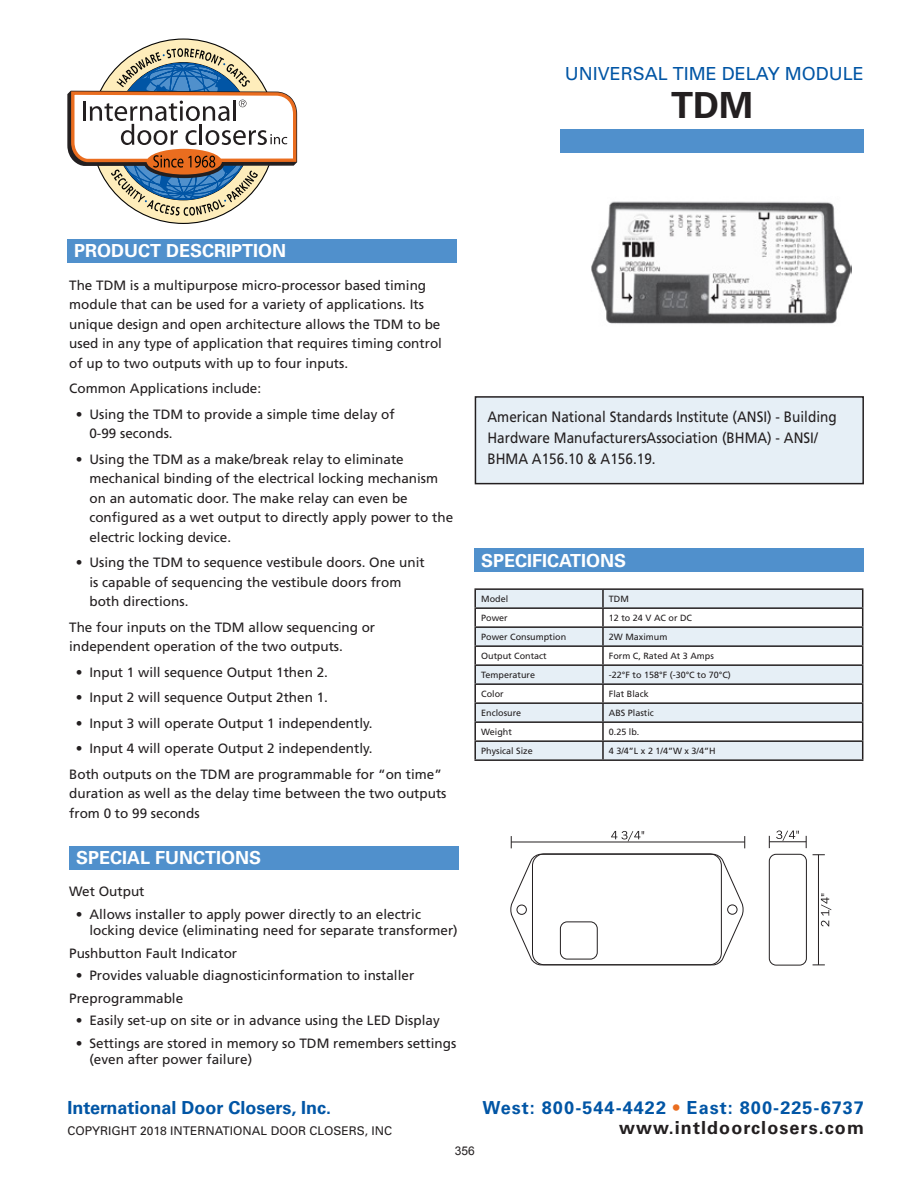
<style>
.page{position:relative;width:918px;height:1188px;background:#fff}
.page>*{position:absolute;margin:0;border:0;box-sizing:border-box;transform-origin:0 0}
.t1{font:700 36px "Univers";color:#231f20}
.t2{font:700 18px "Univers";color:#fff}
.t3{font:700 18px "Univers";letter-spacing:.06em;color:#0155a5}
.t4{font:700 18px "Univers";color:#0155a5}
.t5{font:18px "Univers";color:#0155a5}
.t6{font:700 18px "Univers";letter-spacing:.06em;color:#231f20}
.t7{font:15px/21px "Frutiger";color:#231f20;scale:.9 1}
.t8{font:13.5px/19.5px "Frutiger";color:#231f20}
.t9{font:12px "Univers";color:#231f20}
.t10{font:12px "Arial";color:#231f20}
.t11{font:9px "Frutiger";color:#231f20}
.s1{color:#ea6d1f}
</style>
<div class="page">
<div style="left:92px;top:40px;width:183px;height:183px;background:#feedbb;border-radius:50%"></div>
<svg style="left:67px;top:48px;width:231px;height:168px"></svg>
<div style="left:67px;top:239px;width:390px;height:24px;background:#5090cc"></div>
<div style="left:69px;top:846px;width:390px;height:23px;background:#5090cc"></div>
<img style="left:591px;top:201px;width:261px;height:123px">
<svg style="left:476px;top:590px;width:386px;height:169px;fill:#e6eff6"></svg>
<hr style="left:474px;top:588px;width:129px;height:2px;background:#231f20">
<hr style="left:603px;top:588px;width:260px;height:2px;background:#231f20">
<hr style="left:474px;top:607px;width:129px;height:2px;background:#231f20">
<hr style="left:603px;top:607px;width:260px;height:2px;background:#231f20">
<hr style="left:474px;top:626px;width:129px;height:2px;background:#231f20">
<hr style="left:603px;top:626px;width:260px;height:2px;background:#231f20">
<hr style="left:474px;top:645px;width:129px;height:2px;background:#231f20">
<hr style="left:603px;top:645px;width:260px;height:2px;background:#231f20">
<hr style="left:474px;top:664px;width:129px;height:2px;background:#231f20">
<hr style="left:603px;top:664px;width:260px;height:2px;background:#231f20">
<hr style="left:474px;top:683px;width:129px;height:2px;background:#231f20">
<hr style="left:603px;top:683px;width:260px;height:2px;background:#231f20">
<hr style="left:474px;top:702px;width:129px;height:2px;background:#231f20">
<hr style="left:603px;top:702px;width:260px;height:2px;background:#231f20">
<hr style="left:474px;top:721px;width:129px;height:2px;background:#231f20">
<hr style="left:603px;top:721px;width:260px;height:2px;background:#231f20">
<hr style="left:474px;top:740px;width:129px;height:2px;background:#231f20">
<svg style="left:474px;top:590px;width:2px;height:169px"></svg>
<hr style="left:603px;top:740px;width:260px;height:2px;background:#231f20">
<svg style="left:602px;top:590px;width:2px;height:169px"></svg>
<svg style="left:862px;top:590px;width:1px;height:169px"></svg>
<hr style="left:474px;top:759px;width:129px;height:2px;background:#231f20">
<hr style="left:603px;top:759px;width:260px;height:2px;background:#231f20">
<div style="left:474px;top:549px;width:390px;height:23px;background:#5090cc"></div>
<div style="left:561px;top:130px;width:303px;height:23px;background:#5090cc"></div>
<div style="left:475px;top:397px;width:388px;height:87px;background:#e6eff6"></div>
<div style="left:475px;top:396px;width:389px;height:88px;border:2px solid #231f20"></div>
<div style="left:769px;top:854px;width:38px;height:112px;border:1px solid #231f20;border-radius:7px"></div>
<hr style="left:769px;top:841px;width:37px;height:1px;background:#231f20">
<svg style="left:806px;top:836px;width:1px;height:12px"></svg>
<hr style="left:818px;top:855px;width:1px;height:110px;background:#231f20">
<svg style="left:813px;top:854px;width:12px;height:1px"></svg>
<svg style="left:776px;top:831px;width:23px;height:10px"></svg>
<svg style="left:510px;top:831px;width:235px;height:135px"></svg>
<svg style="left:821px;top:894px;width:10px;height:32px"></svg>
<div style="left:532px;top:853px;width:190px;height:112px;border:1px solid #231f20;border-radius:12px"></div>
<p class="t5" style="left:565px;top:63px;width:301px">UNIVERSAL TIME DELAY MODULE</p>
<p class="t1" style="left:671px;top:84px;width:83px">TDM</p>
<p class="t2" style="left:74px;top:240px;width:213px">PRODUCT DESCRIPTION</p>
<p class="t8" style="left:69px;top:275px;width:374px">The TDM is a multipurpose micro-processor based timing module that can be used for a variety of applications. Its unique design and open architecture allows the TDM to be used in any type of application that requires timing control of up to two outputs with up to four inputs.</p>
<p class="t8" style="left:69px;top:379px;width:194px">Common Applications include:</p>
<p class="t8" style="left:89px;top:404px;width:307px;text-indent:-14px">• Using the TDM to provide a simple time delay of<br>0-99 seconds.</p>
<p class="t8" style="left:89px;top:449px;width:365px;text-indent:-14px">• Using the TDM as a make/break relay to eliminate mechanical binding of the electrical locking mechanism on an automatic door. The make relay can even be configured as a wet output to directly apply power to the electric locking device.</p>
<p class="t8" style="left:89px;top:553px;width:337px;text-indent:-14px">• Using the TDM to sequence vestibule doors. One unit is capable of sequencing the vestibule doors from both directions.</p>
<p class="t8" style="left:69px;top:617px;width:308px">The four inputs on the TDM allow sequencing or independent operation of the two outputs.</p>
<p class="t8" style="left:76px;top:662px;width:254px">• Input 1 will sequence Output 1then 2.</p>
<p class="t8" style="left:76px;top:688px;width:254px">• Input 2 will sequence Output 2then 1.</p>
<p class="t8" style="left:76px;top:713px;width:298px">• Input 3 will operate Output 1 independently.</p>
<p class="t8" style="left:76px;top:739px;width:298px">• Input 4 will operate Output 2 independently.</p>
<p class="t8" style="left:69px;top:764px;width:379px">Both outputs on the TDM are programmable for “on time” duration as well as the delay time between the two outputs from 0 to 99 seconds</p>
<p class="t2" style="left:76px;top:847px;width:187px">SPECIAL FUNCTIONS</p>
<p class="t8" style="left:69px;top:882px;width:77px">Wet Output</p>
<p class="t8" style="left:89px;top:906px;width:370px;line-height:16.5px;text-indent:-14px">• Allows installer to apply power directly to an electric locking device (eliminating need for separate transformer)</p>
<p class="t8" style="left:69px;top:943px;width:170px">Pushbutton Fault Indicator</p>
<p class="t8" style="left:76px;top:966px;width:340px">• Provides valuable diagnosticinformation to installer</p>
<p class="t8" style="left:69px;top:988px;width:116px">Preprogrammable</p>
<p class="t8" style="left:76px;top:1011px;width:365px">• Easily set-up on site or in advance using the LED Display</p>
<p class="t8" style="left:89px;top:1035px;width:368px;line-height:16.5px;text-indent:-14px">• Settings are stored in memory so TDM remembers settings (even after power failure)</p>
<h2 class="t4" style="left:68px;top:1097px;width:265px">International Door Closers, Inc.</h2>
<p class="t7" style="left:487px;top:406px;width:390px">American National Standards Institute (ANSI) - Building<br>Hardware ManufacturersAssociation (BHMA) - ANSI/<br>BHMA A156.10 &amp; A156.19.</p>
<p class="t2" style="left:481px;top:550px;width:147px">SPECIFICATIONS</p>
<p class="t11" style="left:481px;top:594px;width:28px">Model</p>
<p class="t11" style="left:609px;top:594px;width:21px">TDM</p>
<p class="t11" style="left:481px;top:613px;width:28px">Power</p>
<p class="t11" style="left:609px;top:613px;width:85px">12 to 24 V AC or DC</p>
<p class="t11" style="left:481px;top:632px;width:87px">Power Consumption</p>
<p class="t11" style="left:609px;top:632px;width:60px">2W Maximum</p>
<p class="t11" style="left:481px;top:651px;width:67px">Output Contact</p>
<p class="t11" style="left:609px;top:651px;width:107px">Form C, Rated At 3 Amps</p>
<p class="t11" style="left:481px;top:670px;width:55px">Temperature</p>
<p class="t11" style="left:609px;top:670px;width:123px">-22°F to 158°F (-30°C to 70°C)</p>
<p class="t11" style="left:481px;top:689px;width:24px">Color</p>
<p class="t11" style="left:609px;top:689px;width:42px">Flat Black</p>
<p class="t11" style="left:481px;top:708px;width:42px">Enclosure</p>
<p class="t11" style="left:609px;top:708px;width:47px">ABS Plastic</p>
<p class="t11" style="left:481px;top:727px;width:32px">Weight</p>
<p class="t11" style="left:609px;top:727px;width:32px">0.25 lb.</p>
<p class="t11" style="left:481px;top:746px;width:53px">Physical Size</p>
<p class="t11" style="left:609px;top:746px;width:108px">4 3/4”L x 2 1/4”W x 3/4”H</p>
<h2 class="t3" style="left:482px;top:1098px;width:383px">West: 800-544-4422 <span class="s1">•</span> East: 800-225-6737</h2>
<p class="t9" style="left:68px;top:1123px;width:326px">COPYRIGHT 2018 INTERNATIONAL DOOR CLOSERS, INC</p>
<p class="t6" style="left:619px;top:1117px;width:246px">www.intldoorclosers.com</p>
<p class="t10" style="left:455px;top:1143px;width:22px">356</p>
</div>
